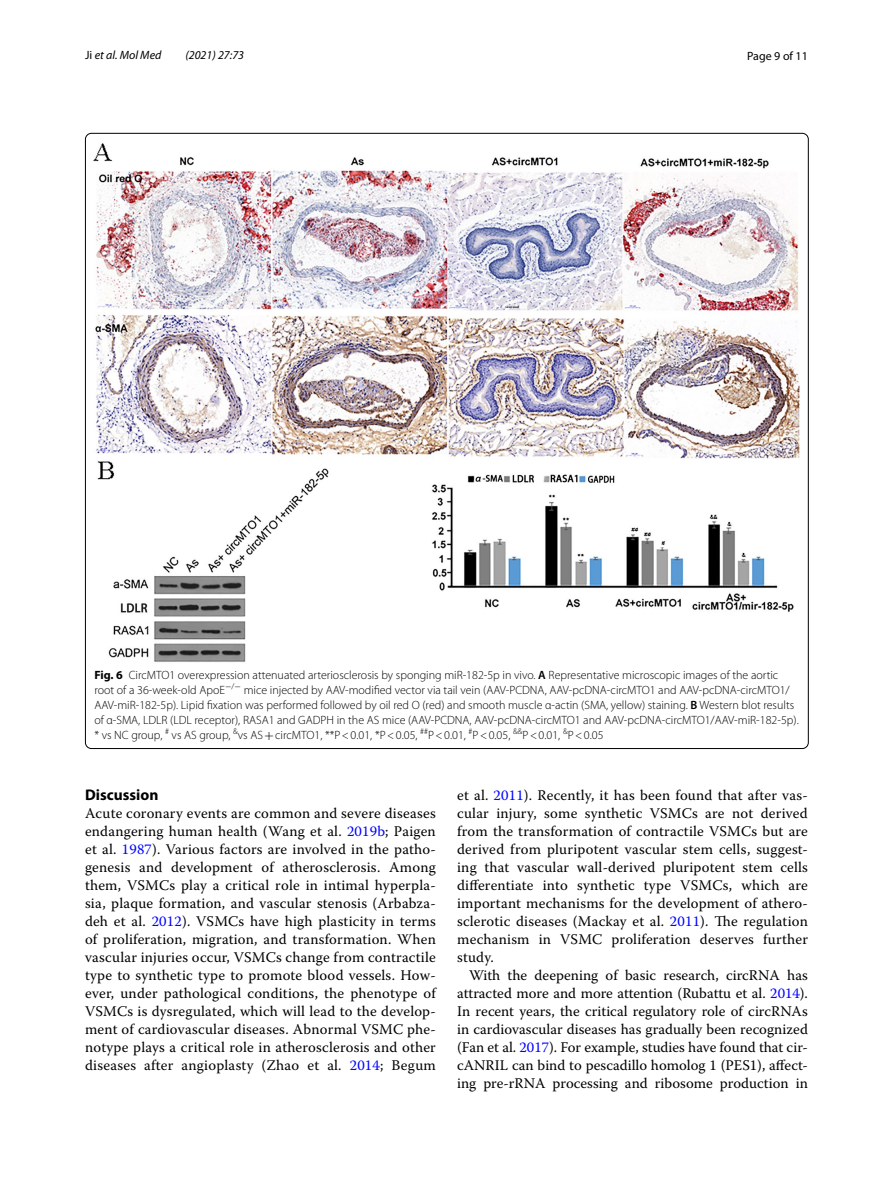
<style>
.page{position:relative;width:893px;height:1187px;background:#fff}
.page>*{position:absolute;margin:0;border:0;box-sizing:border-box;transform-origin:0 0}
.t1{font:700 15.45px "Myriad Pro";color:#000}
.t2{font:14.7px/18px "Warnock Pro";letter-spacing:.015em;color:#000;text-align:justify}
.t3{font:300 12px/15px "Myriad Pro";color:#000}
.t4{font:italic 12px "Myriad Pro";color:#000}
.t5{font:12px "Myriad Pro";color:#000}
.s1{font-style:normal}
.s2{font-weight:700}
.s3{font-weight:600}
.s4{font-family:"MTSY";font-weight:400}
.s5{color:#00f}
</style>
<div class="page">
<img style="left:94px;top:143px;width:706px;height:519px">
<p class="t4" style="left:85px;top:48px;width:78px"><span class="s1">Ji</span> et al. Mol Med</p>
<p class="t4" style="left:185px;top:48px;width:60px">(2021) 27:73</p>
<p class="t5" style="left:747px;top:48px;width:62px">Page 9 of 11</p>
<p class="t3" style="left:94px;top:667px;width:706px"><span class="s2">Fig. 6</span> CircMTO1 overexpression attenuated arteriosclerosis by sponging miR-182-5p in vivo. <span class="s3">A</span> Representative microscopic images of the aortic root of a 36-week-old ApoE<sup>−</sup><sup>/</sup><sup>−</sup> mice injected by AAV-modified vector via tail vein (AAV-PCDNA, AAV-pcDNA-circMTO1 and AAV-pcDNA-circMTO1/ AAV-miR-182-5p). Lipid fixation was performed followed by oil red O (red) and smooth muscle α-actin (SMA, yellow) staining. <span class="s3">B</span> Western blot results of α-SMA, LDLR (LDL receptor), RASA1 and GADPH in the AS mice (AAV-PCDNA, AAV-pcDNA-circMTO1 and AAV-pcDNA-circMTO1/AAV-miR-182-5p). * vs NC group, <sup>#</sup> vs AS group, <sup>&amp;</sup>vs AS<span class="s4">+</span>circMTO1, **P&lt;0.01, *P&lt;0.05, <sup>##</sup>P&lt;0.01, <sup>#</sup>P&lt;0.05, <sup>&amp;&amp;</sup>P&lt;0.01, <sup>&amp;</sup>P&lt;0.05</p>
<p class="t1" style="left:85px;top:784px;width:75px">Discussion</p>
<p class="t2" style="left:85px;top:804px;width:352px">Acute coronary events are common and severe diseases endangering human health (Wang et al. <span class="s5">2019b</span>; Paigen et al. <span class="s5">1987</span>). Various factors are involved in the patho&shy;genesis and development of atherosclerosis. Among them, VSMCs play a critical role in intimal hyperpla&shy;sia, plaque formation, and vascular stenosis (Arbabza&shy;deh et al. <span class="s5">2012</span>). VSMCs have high plasticity in terms of proliferation, migration, and transformation. When vascular injuries occur, VSMCs change from contractile type to synthetic type to promote blood vessels. How&shy;ever, under pathological conditions, the phenotype of VSMCs is dysregulated, which will lead to the develop&shy;ment of cardiovascular diseases. Abnormal VSMC phe&shy;notype plays a critical role in atherosclerosis and other diseases after angioplasty (Zhao et al. <span class="s5">2014</span>; Begum</p>
<p class="t2" style="left:457px;top:785px;width:352px">et al. <span class="s5">2011</span>). Recently, it has been found that after vas&shy;cular injury, some synthetic VSMCs are not derived from the transformation of contractile VSMCs but are derived from pluripotent vascular stem cells, suggest&shy;ing that vascular wall-derived pluripotent stem cells differentiate into synthetic type VSMCs, which are important mechanisms for the development of athero&shy;sclerotic diseases (Mackay et al. <span class="s5">2011</span>). The regulation mechanism in VSMC proliferation deserves further study.</p>
<p class="t2" style="left:457px;top:965px;width:352px;text-indent:12px">With the deepening of basic research, circRNA has attracted more and more attention (Rubattu et al. <span class="s5">2014</span>).<br>In recent years, the critical regulatory role of circRNAs in cardiovascular diseases has gradually been recognized (Fan et al. <span class="s5">2017</span>). For example, studies have found that cir&shy;cANRIL can bind to pescadillo homolog 1 (PES1), affect&shy;ing pre-rRNA processing and ribosome production in</p>
</div>
